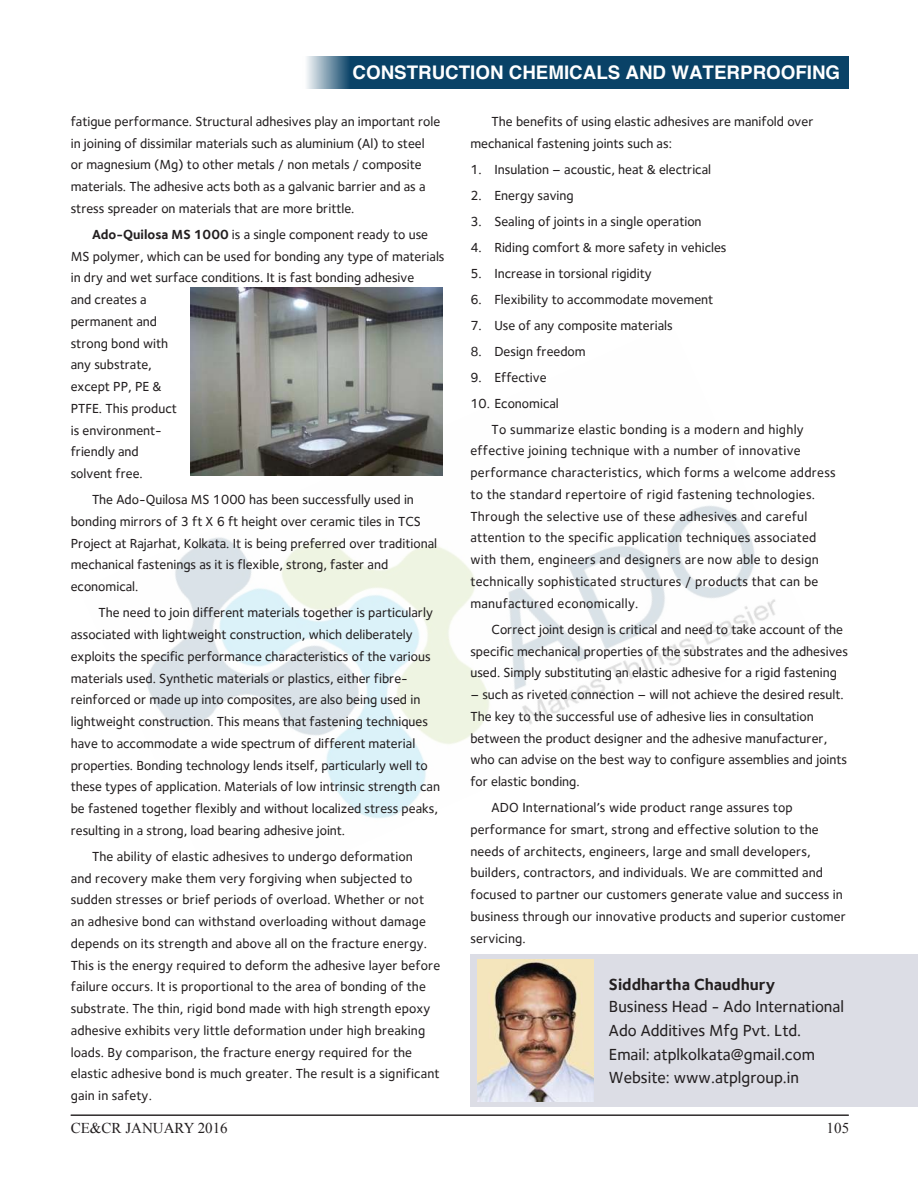
<style>
.page{position:relative;width:918px;height:1188px;background:#fff}
.page>*{position:absolute;margin:0;border:0;box-sizing:border-box;transform-origin:0 0}
.t1{font:700 18.75px "Helvetica";color:#fff}
.t2{font:500 16.5px/23.9px "Foundry Sterling";color:#231f20}
.t3{font:700 16.5px "Foundry Sterling";color:#231f20}
.t4{font:15px "Times New Roman";color:#231f20}
.t5{font:500 13.5px/21.8px "Foundry Sterling";color:#231f20}
.t6{font:500 13.5px/21.8px "Foundry Sterling";letter-spacing:.02em;color:#231f20}
.s1{font-weight:700}
</style>
<div class="page">
<img style="left:147px;top:324px;width:628px;height:495px">
<hr style="left:71px;top:1114px;width:777px;height:1px;background:#231f20">
<div style="left:302px;top:56px;width:546px;height:33px;background:#094267"></div>
<div style="left:470px;top:954px;width:448px;height:152px;background:#dcdde5"></div>
<img style="left:478px;top:959px;width:115px;height:142px">
<img style="left:190px;top:287px;width:252px;height:188px">
<h1 class="t1" style="left:352px;top:62px;width:489px">CONSTRUCTION CHEMICALS AND WATERPROOFING</h1>
<p class="t5" style="left:470px;top:111px;width:344px;text-indent:21px">The benefits of using elastic adhesives are manifold over mechanical fastening joints such as:</p>
<p class="t5" style="left:470px;top:159px;width:242px">1. Insulation – acoustic, heat &amp; electrical</p>
<p class="t5" style="left:470px;top:185px;width:105px">2. Energy saving</p>
<p class="t5" style="left:470px;top:211px;width:233px">3. Sealing of joints in a single operation</p>
<p class="t5" style="left:470px;top:237px;width:258px">4. Riding comfort &amp; more safety in vehicles</p>
<p class="t5" style="left:470px;top:263px;width:183px">5. Increase in torsional rigidity</p>
<p class="t5" style="left:470px;top:289px;width:244px">6. Flexibility to accommodate movement</p>
<p class="t5" style="left:470px;top:315px;width:204px">7. Use of any composite materials</p>
<p class="t5" style="left:470px;top:341px;width:117px">8. Design freedom</p>
<p class="t5" style="left:470px;top:367px;width:78px">9. Effective</p>
<p class="t6" style="left:491px;top:391px;width:314px;line-height:26px;text-indent:-21px">10. Economical<br>To summarize elastic bonding is a modern and highly</p>
<p class="t6" style="left:470px;top:441px;width:367px">effective joining technique with a number of innovative performance characteristics, which forms a welcome address to the standard repertoire of rigid fastening technologies.<br>Through the selective use of these adhesives and careful attention to the specific application techniques associated with them, engineers and designers are now able to design technically sophisticated structures / products that can be manufactured economically.</p>
<p class="t5" style="left:470px;top:619px;width:379px;text-indent:21px">Correct joint design is critical and need to take account of the specific mechanical properties of the substrates and the adhesives used. Simply substituting an elastic adhesive for a rigid fastening</p>
<p class="t5" style="left:470px;top:684px;width:378px">– such as riveted connection – will not achieve the desired result.<br>The key to the successful use of adhesive lies in consultation between the product designer and the adhesive manufacturer, who can advise on the best way to configure assemblies and joints for elastic bonding.</p>
<p class="t5" style="left:470px;top:797px;width:377px;text-indent:21px">ADO International’s wide product range assures top performance for smart, strong and effective solution to the needs of architects, engineers, large and small developers, builders, contractors, and individuals. We are committed and focused to partner our customers generate value and success in business through our innovative products and superior customer servicing.</p>
<p class="t5" style="left:71px;top:111px;width:371px">fatigue performance. Structural adhesives play an important role in joining of dissimilar materials such as aluminium (Al) to steel or magnesium (Mg) to other metals / non metals / composite materials. The adhesive acts both as a galvanic barrier and as a stress spreader on materials that are more brittle.</p>
<p class="t5" style="left:71px;top:224px;width:375px;text-indent:21px"><span class="s1">Ado-Quilosa MS 1000</span> is a single component ready to use<br>MS polymer, which can be used for bonding any type of materials in dry and wet surface conditions. It is fast bonding adhesive<br>and creates a<br>permanent and<br>strong bond with<br>any substrate,<br>except PP, PE &amp;<br>PTFE. This product<br>is environment-<br>friendly and<br>solvent free.</p>
<p class="t5" style="left:71px;top:490px;width:368px;text-indent:21px">The Ado-Quilosa MS 1000 has been successfully used in bonding mirrors of 3 ft X 6 ft height over ceramic tiles in TCS Project at Rajarhat, Kolkata. It is being preferred over traditional mechanical fastenings as it is flexible, strong, faster and economical.</p>
<p class="t5" style="left:71px;top:603px;width:371px;text-indent:28px">The need to join different materials together is particularly associated with lightweight construction, which deliberately exploits the specific performance characteristics of the various materials used. Synthetic materials or plastics, either fibre&shy;reinforced or made up into composites, are also being used in lightweight construction. This means that fastening techniques have to accommodate a wide spectrum of different material properties. Bonding technology lends itself, particularly well to these types of application. Materials of low intrinsic strength can be fastened together flexibly and without localized stress peaks, resulting in a strong, load bearing adhesive joint.</p>
<p class="t5" style="left:71px;top:846px;width:371px;text-indent:21px">The ability of elastic adhesives to undergo deformation<br>and recovery make them very forgiving when subjected to sudden stresses or brief periods of overload. Whether or not an adhesive bond can withstand overloading without damage depends on its strength and above all on the fracture energy.<br>This is the energy required to deform the adhesive layer before failure occurs. It is proportional to the area of bonding of the substrate. The thin, rigid bond made with high strength epoxy adhesive exhibits very little deformation under high breaking loads. By comparison, the fracture energy required for the elastic adhesive bond is much greater. The result is a significant gain in safety.</p>
<p class="t4" style="left:71px;top:1119px;width:158px">CE&amp;CR JANUARY 2016</p>
<p class="t4" style="left:826px;top:1119px;width:24px">105</p>
<p class="t3" style="left:609px;top:977px;width:168px">Siddhartha Chaudhury</p>
<p class="t2" style="left:609px;top:995px;width:236px">Business Head - Ado International<br>Ado Additives Mfg Pvt. Ltd.<br>Email: atplkolkata@gmail.com<br>Website: www.atplgroup.in</p>
</div>
